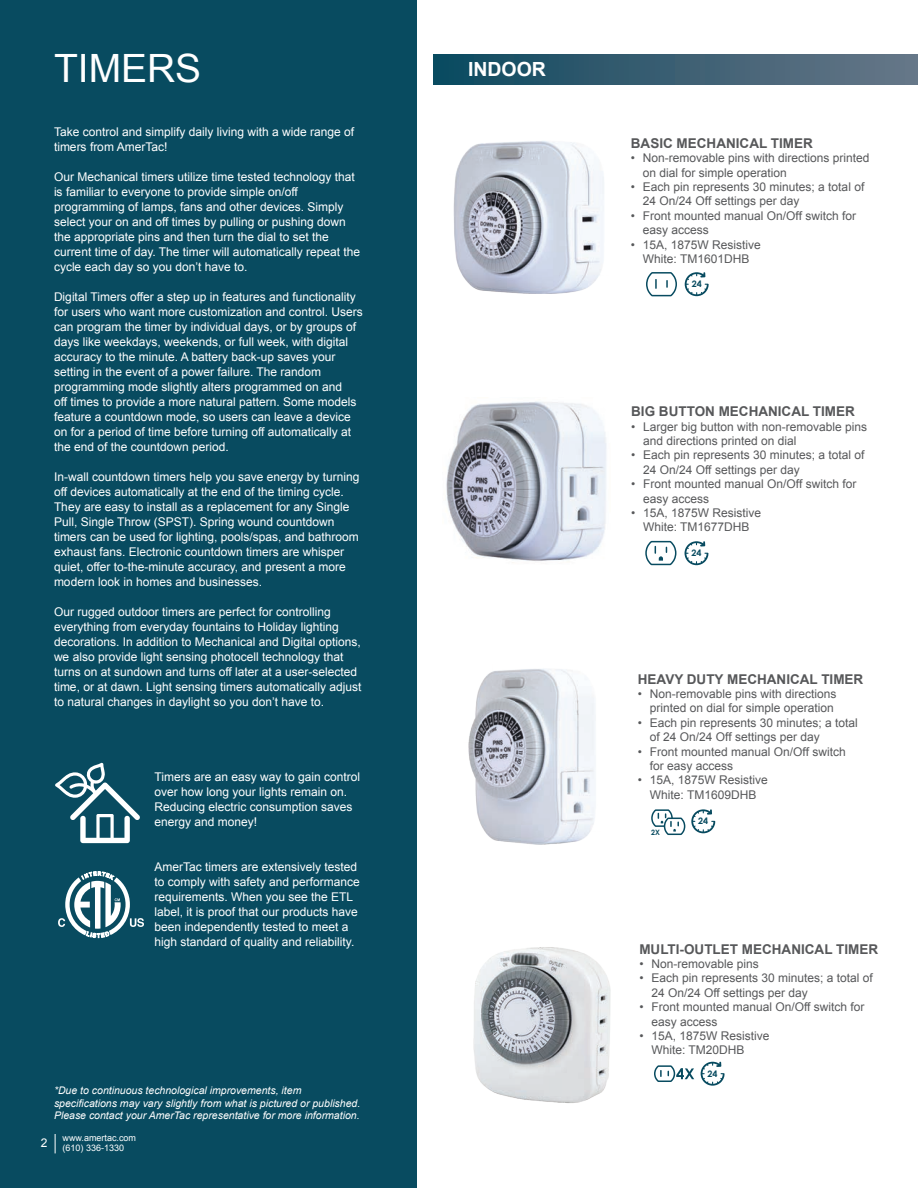
<style>
.page{position:relative;width:918px;height:1188px;background:#fff}
.page>*{position:absolute;margin:0;border:0;box-sizing:border-box;transform-origin:0 0}
.t1{font:39px "Arial";color:#fff}
.t2{font:700 19.5px "Arial";color:#fff}
.t3{font:700 13.5px "Arial";color:#57585a}
.t4{font:12px/15px "Arial";color:#fff}
.t5{font:12px/14.4px "Arial";color:#57585a}
.t6{font:italic 10.5px/12.6px "Arial";color:#fff}
.t7{font:9px/10.8px "Arial";color:#fff}
.t8{font:700 8.85px "Century Gothic";color:#084b60}
.t9{font:700 7.35px "Century Gothic";color:#084b60;scale:.96 1}
</style>
<div class="page">
<div style="left:434px;top:54px;width:484px;height:30px;background:linear-gradient(to right,#0d495f,#697688)"></div>
<img style="left:453px;top:141px;width:151px;height:152px">
<img style="left:468px;top:669px;width:128px;height:176px">
<img style="left:446px;top:401px;width:161px;height:162px">
<img style="left:473px;top:947px;width:138px;height:156px">
<div style="left:0;top:0;width:416px;height:1188px;background:#084b60"></div>
<svg style="left:645px;top:540px;width:32px;height:26px"></svg>
<svg style="left:646px;top:272px;width:31px;height:25px"></svg>
<svg style="left:685px;top:272px;width:24px;height:24px"></svg>
<svg style="left:685px;top:541px;width:23px;height:24px"></svg>
<svg style="left:701px;top:1062px;width:24px;height:24px"></svg>
<svg style="left:55px;top:763px;width:85px;height:80px"></svg>
<svg style="left:58px;top:871px;width:86px;height:67px"></svg>
<svg style="left:654px;top:1065px;width:40px;height:17px"></svg>
<svg style="left:651px;top:809px;width:64px;height:27px"></svg>
<svg style="left:55px;top:1134px;width:1px;height:19px"></svg>
<h1 class="t1" style="left:54px;top:43px;width:149px">TIMERS</h1>
<h2 class="t2" style="left:468px;top:56px;width:79px">INDOOR</h2>
<p class="t4" style="left:54px;top:125px;width:302px">Take control and simplify daily living with a wide range of timers from AmerTac!</p>
<p class="t4" style="left:54px;top:170px;width:308px">Our Mechanical timers utilize time tested technology that is familiar to everyone to provide simple on/off programming of lamps, fans and other devices. Simply select your on and off times by pulling or pushing down the appropriate pins and then turn the dial to set the current time of day. The timer will automatically repeat the cycle each day so you don’t have to.</p>
<p class="t4" style="left:54px;top:290px;width:310px">Digital Timers offer a step up in features and functionality for users who want more customization and control. Users can program the timer by individual days, or by groups of days like weekdays, weekends, or full week, with digital accuracy to the minute. A battery back-up saves your setting in the event of a power failure. The random programming mode slightly alters programmed on and<br>off times to provide a more natural pattern. Some models feature a countdown mode, so users can leave a device on for a period of time before turning off automatically at the end of the countdown period.</p>
<p class="t4" style="left:54px;top:470px;width:307px">In-wall countdown timers help you save energy by turning off devices automatically at the end of the timing cycle.<br>They are easy to install as a replacement for any Single Pull, Single Throw (SPST). Spring wound countdown timers can be used for lighting, pools/spas, and bathroom exhaust fans. Electronic countdown timers are whisper quiet, offer to-the-minute accuracy, and present a more modern look in homes and businesses.</p>
<p class="t4" style="left:54px;top:605px;width:309px">Our rugged outdoor timers are perfect for controlling everything from everyday fountains to Holiday lighting decorations. In addition to Mechanical and Digital options, we also provide light sensing photocell technology that turns on at sundown and turns off later at a user-selected time, or at dawn. Light sensing timers automatically adjust to natural changes in daylight so you don’t have to.</p>
<p class="t4" style="left:154px;top:770px;width:207px">Timers are an easy way to gain control over how long your lights remain on.<br>Reducing electric consumption saves energy and money!</p>
<p class="t4" style="left:154px;top:860px;width:207px">AmerTac timers are extensively tested to comply with safety and performance requirements. When you see the ETL label, it is proof that our products have been independently tested to meet a high standard of quality and reliability.</p>
<p class="t6" style="left:54px;top:1084px;width:308px">*Due to continuous technological improvements, item specifications may vary slightly from what is pictured or published.<br>Please contact your AmerTac representative for more information.</p>
<p class="t4" style="left:41px;top:1135px;width:8px">2</p>
<p class="t7" style="left:63px;top:1132px;width:75px">www.amertac.com (610) 336-1330</p>
<p class="t3" style="left:631px;top:134px;width:184px">BASIC MECHANICAL TIMER</p>
<p class="t5" style="left:643px;top:151px;width:228px;text-indent:-12px">• Non-removable pins with directions printed on dial for simple operation</p>
<p class="t5" style="left:643px;top:180px;width:223px;text-indent:-12px">• Each pin represents 30 minutes; a total of<br>24 On/24 Off settings per day</p>
<p class="t5" style="left:643px;top:209px;width:215px;text-indent:-12px">• Front mounted manual On/Off switch for easy access</p>
<p class="t5" style="left:631px;top:237px;width:132px;text-align:center">• 15A, 1875W Resistive<br>White: TM1601DHB</p>
<p class="t8" style="left:692px;top:277px;width:11px">24</p>
<p class="t3" style="left:631px;top:403px;width:225px">BIG BUTTON MECHANICAL TIMER</p>
<p class="t5" style="left:643px;top:419px;width:226px;text-indent:-12px">• Larger big button with non-removable pins and directions printed on dial</p>
<p class="t5" style="left:643px;top:448px;width:223px;text-indent:-12px">• Each pin represents 30 minutes; a total of<br>24 On/24 Off settings per day</p>
<p class="t5" style="left:643px;top:477px;width:215px;text-indent:-12px">• Front mounted manual On/Off switch for easy access</p>
<p class="t5" style="left:631px;top:506px;width:132px;text-align:center">• 15A, 1875W Resistive<br>White: TM1677DHB</p>
<p class="t8" style="left:692px;top:546px;width:11px">24</p>
<p class="t3" style="left:638px;top:670px;width:227px">HEAVY DUTY MECHANICAL TIMER</p>
<p class="t5" style="left:638px;top:687px;width:200px;text-align:right">• Non-removable pins with directions printed on dial for simple operation</p>
<p class="t5" style="left:650px;top:716px;width:210px;text-indent:-12px">• Each pin represents 30 minutes; a total of 24 On/24 Off settings per day</p>
<p class="t5" style="left:650px;top:744px;width:197px;text-indent:-12px">• Front mounted manual On/Off switch for easy access</p>
<p class="t5" style="left:638px;top:773px;width:132px;text-align:center">• 15A, 1875W Resistive<br>White: TM1609DHB</p>
<p class="t9" style="left:651px;top:826px;width:11px">2X</p>
<p class="t8" style="left:698px;top:814px;width:11px">24</p>
<p class="t3" style="left:639px;top:940px;width:240px">MULTI-OUTLET MECHANICAL TIMER</p>
<p class="t5" style="left:639px;top:957px;width:121px">• Non-removable pins</p>
<p class="t5" style="left:651px;top:971px;width:223px;text-indent:-12px">• Each pin represents 30 minutes; a total of<br>24 On/24 Off settings per day</p>
<p class="t5" style="left:651px;top:1000px;width:215px;text-indent:-12px">• Front mounted manual On/Off switch for easy access</p>
<p class="t5" style="left:651px;top:1029px;width:120px;text-indent:-12px">• 15A, 1875W Resistive<br>White: TM20DHB</p>
<p class="t8" style="left:708px;top:1067px;width:11px">24</p>
</div>
